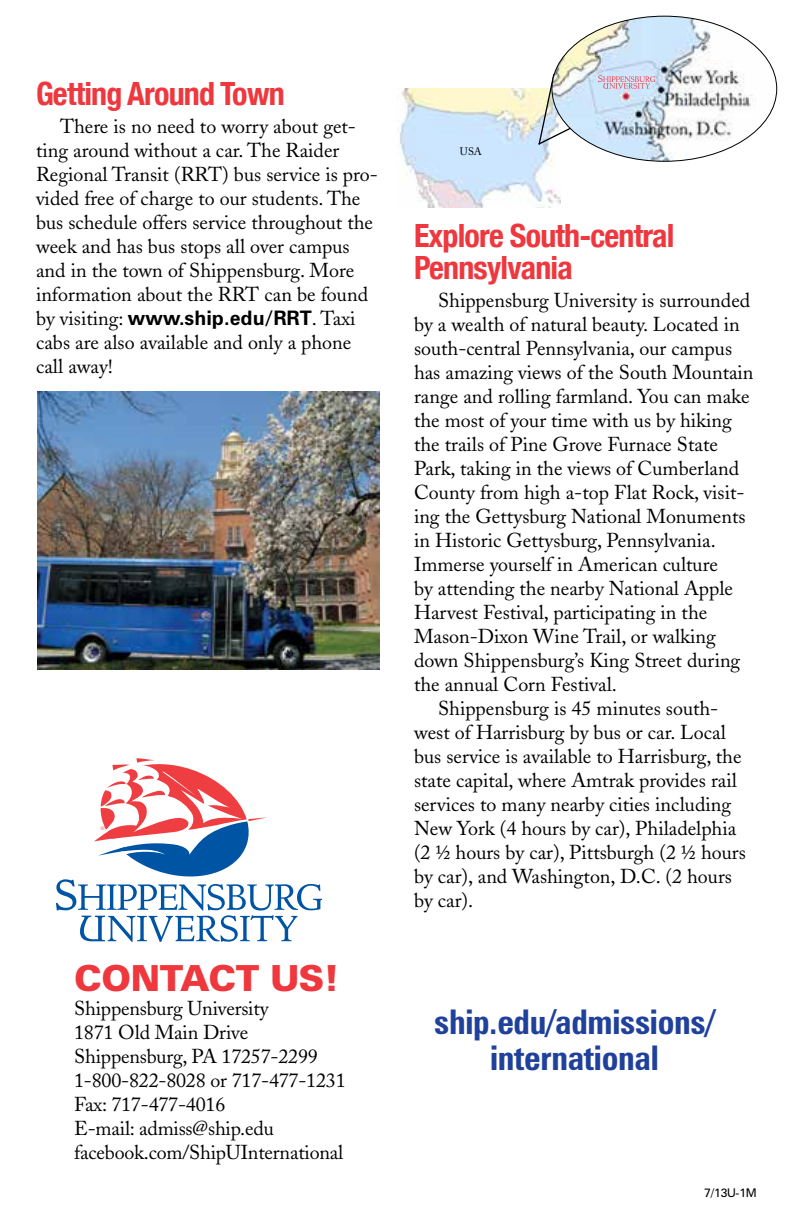
<style>
.page{position:relative;width:792px;height:1224px;background:#fff}
.page>*{position:absolute;margin:0;border:0;box-sizing:border-box;transform-origin:0 0}
.t1{font:900 36px "Zurich BT";letter-spacing:-.01em;color:#ef373e}
.t2{font:700 condensed 34px/36px "Zurich BT";letter-spacing:-.01em;color:#20419b;text-align:center}
.t3{font:700 condensed 32px/32px "Helvetica Neue";letter-spacing:-.025em;color:#ef373e}
.t4{font:20px/24px "Adobe Caslon";color:#000}
.t5{font:12px "Zurich BT";color:#000}
.t6{font:10.8px "Adobe Caslon";color:#000}
.s1{font-family:"Zurich BT";font-weight:700}
</style>
<div class="page">
<img style="left:398px;top:89px;width:163px;height:119px">
<img style="left:552px;top:16px;width:225px;height:145px">
<img style="left:537px;top:62px;width:165px;height:84px">
<img style="left:37px;top:392px;width:342px;height:278px">
<svg style="left:56px;top:758px;width:266px;height:184px"></svg>
<h3 class="t3" style="left:36px;top:77px;width:250px">Getting Around Town</h3>
<p class="t4" style="left:36px;top:114px;width:343px;text-indent:24px">There is no need to worry about get&shy;ting around without a car. The Raider Regional Transit (RRT) bus service is pro&shy;vided free of charge to our students. The bus schedule offers service throughout the week and has bus stops all over campus and in the town of Shippensburg. More information about the RRT can be found by visiting: <span class="s1">www.ship.edu/RRT</span>. Taxi cabs are also available and only a phone call away!</p>
<p class="t6" style="left:460px;top:145px;width:23px">USA</p>
<h3 class="t3" style="left:414px;top:219px;width:262px">Explore South-central<br>Pennsylvania</h3>
<p class="t4" style="left:438px;top:288px;width:314px">Shippensburg University is surrounded</p>
<p class="t4" style="left:414px;top:312px;width:327px">by a wealth of natural beauty. Located in</p>
<p class="t4" style="left:414px;top:336px;width:320px">south-central Pennsylvania, our campus</p>
<p class="t4" style="left:414px;top:360px;width:341px">has amazing views of the South Mountain</p>
<p class="t4" style="left:414px;top:384px;width:337px">range and rolling farmland. You can make</p>
<p class="t4" style="left:414px;top:408px;width:319px">the most of your time with us by hiking</p>
<p class="t4" style="left:414px;top:432px;width:305px">the trails of Pine Grove Furnace State</p>
<p class="t4" style="left:414px;top:456px;width:327px">Park, taking in the views of Cumberland</p>
<p class="t4" style="left:414px;top:480px;width:332px">County from high a-top Flat Rock, visit-</p>
<p class="t4" style="left:414px;top:504px;width:333px">ing the Gettysburg National Monuments</p>
<p class="t4" style="left:414px;top:528px;width:303px">in Historic Gettysburg, Pennsylvania.</p>
<p class="t4" style="left:414px;top:552px;width:305px">Immerse yourself in American culture</p>
<p class="t4" style="left:414px;top:576px;width:321px">by attending the nearby National Apple</p>
<p class="t4" style="left:414px;top:600px;width:295px">Harvest Festival, participating in the</p>
<p class="t4" style="left:414px;top:624px;width:303px">Mason-Dixon Wine Trail, or walking</p>
<p class="t4" style="left:414px;top:648px;width:328px">down Shippensburg’s King Street during</p>
<p class="t4" style="left:414px;top:672px;width:204px">the annual Corn Festival.</p>
<p class="t4" style="left:438px;top:696px;width:282px">Shippensburg is 45 minutes south-</p>
<p class="t4" style="left:414px;top:720px;width:313px">west of Harrisburg by bus or car. Local</p>
<p class="t4" style="left:414px;top:744px;width:329px">bus service is available to Harrisburg, the</p>
<p class="t4" style="left:414px;top:768px;width:324px">state capital, where Amtrak provides rail</p>
<p class="t4" style="left:414px;top:792px;width:319px">services to many nearby cities including</p>
<p class="t4" style="left:414px;top:816px;width:324px">New York (4 hours by car), Philadelphia</p>
<p class="t4" style="left:414px;top:840px;width:333px">(2 ½ hours by car), Pittsburgh (2 ½ hours</p>
<p class="t4" style="left:414px;top:864px;width:319px">by car), and Washington, D.C. (2 hours</p>
<p class="t4" style="left:414px;top:888px;width:61px">by car).</p>
<h1 class="t1" style="left:74px;top:956px;width:267px">CONTACT US!</h1>
<p class="t4" style="left:74px;top:996px;width:273px">Shippensburg University<br>1871 Old Main Drive<br>Shippensburg, PA 17257-2299<br>1-800-822-8028 or 717-477-1231<br>Fax: 717-477-4016<br>E-mail: admiss@ship.edu facebook.com/ShipUInternational</p>
<h2 class="t2" style="left:434px;top:1003px;width:282px">ship.edu/admissions/ international</h2>
<p class="t5" style="left:704px;top:1186px;width:54px">7/13U-1M</p>
</div>
